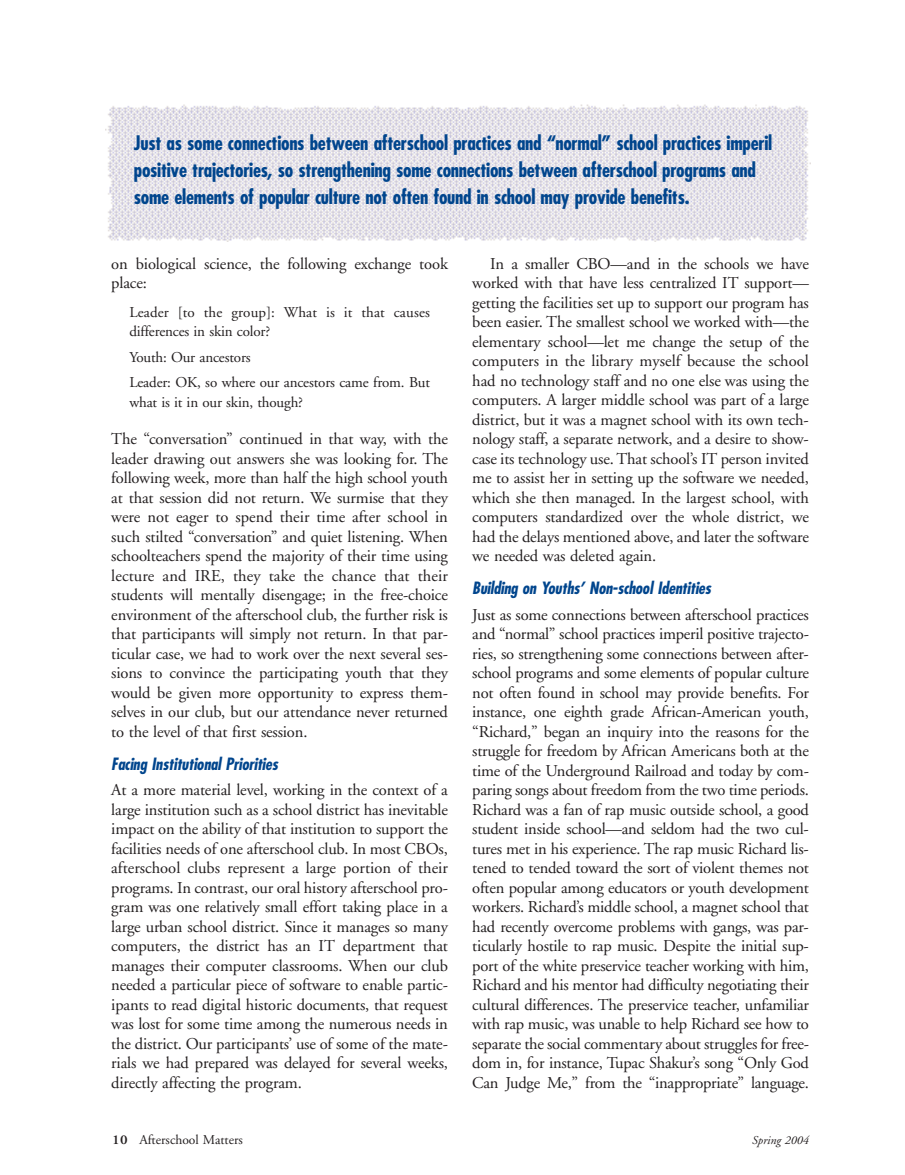
<style>
.page{position:relative;width:905px;height:1175px;background:#fff}
.page>*{position:absolute;margin:0;border:0;box-sizing:border-box;transform-origin:0 0}
.t1{font:700 condensed 19.5px/27px "Futura";letter-spacing:-.015em;color:#00458d}
.t2{font:16.5px/19.5px "Adobe Garamond";letter-spacing:-.01em;color:#231f20;text-align:justify}
.t3{font:italic 700 condensed 16.5px "Futura";letter-spacing:-.01em;color:#00458d}
.t4{font:15px/25.5px "Adobe Garamond";letter-spacing:-.01em;color:#231f20}
.t5{font:15px/19.5px "Adobe Garamond";letter-spacing:.01em;color:#231f20}
.t6{font:13.5px "Adobe Garamond";color:#231f20}
.t7{font:italic 12px "Adobe Garamond";color:#231f20}
.s1{font-weight:600}
</style>
<div class="page">
<img style="left:105px;top:104px;width:705px;height:137px">
<p class="t1" style="left:134px;top:131px;width:640px">Just as some connections between afterschool practices and “normal” school practices imperil positive trajectories, so strengthening some connections between afterschool programs and some elements of popular culture not often found in school may provide benefits.</p>
<p class="t2" style="left:111px;top:255px;width:338px">on biological science, the following exchange took place:</p>
<p class="t5" style="left:129px;top:303px;width:302px">Leader [to the group]: What is it that causes differences in skin color?</p>
<p class="t4" style="left:129px;top:345px;width:302px">Youth: Our ancestors<br>Leader: OK, so where our ancestors came from. But</p>
<p class="t4" style="left:129px;top:390px;width:175px">what is it in our skin, though?</p>
<p class="t2" style="left:111px;top:431px;width:338px">The “conversation” continued in that way, with the leader drawing out answers she was looking for. The following week, more than half the high school youth at that session did not return. We surmise that they were not eager to spend their time after school in such stilted “conversation” and quiet listening. When schoolteachers spend the majority of their time using lecture and IRE, they take the chance that their students will mentally disengage; in the free-choice environment of the afterschool club, the further risk is that participants will simply not return. In that par&shy;ticular case, we had to work over the next several ses&shy;sions to convince the participating youth that they would be given more opportunity to express them&shy;selves in our club, but our attendance never returned to the level of that first session.</p>
<p class="t3" style="left:111px;top:756px;width:168px">Facing Institutional Priorities</p>
<p class="t2" style="left:111px;top:782px;width:338px">At a more material level, working in the context of a large institution such as a school district has inevitable impact on the ability of that institution to support the facilities needs of one afterschool club. In most CBOs, afterschool clubs represent a large portion of their programs. In contrast, our oral history afterschool pro&shy;gram was one relatively small effort taking place in a large urban school district. Since it manages so many computers, the district has an IT department that manages their computer classrooms. When our club needed a particular piece of software to enable partic&shy;ipants to read digital historic documents, that request was lost for some time among the numerous needs in the district. Our participants’ use of some of the mate&shy;rials we had prepared was delayed for several weeks, directly affecting the program.</p>
<p class="t2" style="left:472px;top:255px;width:338px;text-indent:18px">In a smaller CBO—and in the schools we have worked with that have less centralized IT support— getting the facilities set up to support our program has been easier. The smallest school we worked with—the elementary school—let me change the setup of the computers in the library myself because the school had no technology staff and no one else was using the computers. A larger middle school was part of a large district, but it was a magnet school with its own tech&shy;nology staff, a separate network, and a desire to show&shy;case its technology use. That school’s IT person invited me to assist her in setting up the software we needed, which she then managed. In the largest school, with computers standardized over the whole district, we had the delays mentioned above, and later the software we needed was deleted again.</p>
<p class="t3" style="left:472px;top:581px;width:240px">Building on Youths’ Non-school Identities</p>
<p class="t2" style="left:472px;top:606px;width:338px">Just as some connections between afterschool practices and “normal” school practices imperil positive trajecto&shy;ries, so strengthening some connections between after&shy;school programs and some elements of popular culture not often found in school may provide benefits. For instance, one eighth grade African-American youth, “Richard,” began an inquiry into the reasons for the struggle for freedom by African Americans both at the time of the Underground Railroad and today by com&shy;paring songs about freedom from the two time periods.<br>Richard was a fan of rap music outside school, a good student inside school—and seldom had the two cul&shy;tures met in his experience. The rap music Richard lis&shy;tened to tended toward the sort of violent themes not often popular among educators or youth development workers. Richard’s middle school, a magnet school that had recently overcome problems with gangs, was par&shy;ticularly hostile to rap music. Despite the initial sup&shy;port of the white preservice teacher working with him, Richard and his mentor had difficulty negotiating their cultural differences. The preservice teacher, unfamiliar with rap music, was unable to help Richard see how to separate the social commentary about struggles for free&shy;dom in, for instance, Tupac Shakur’s song “Only God Can Judge Me,” from the “inappropriate” language.</p>
<p class="t6" style="left:112px;top:1134px;width:132px"><span class="s1">10</span> Afterschool Matters</p>
<p class="t7" style="left:752px;top:1135px;width:58px">Spring 2004</p>
</div>
